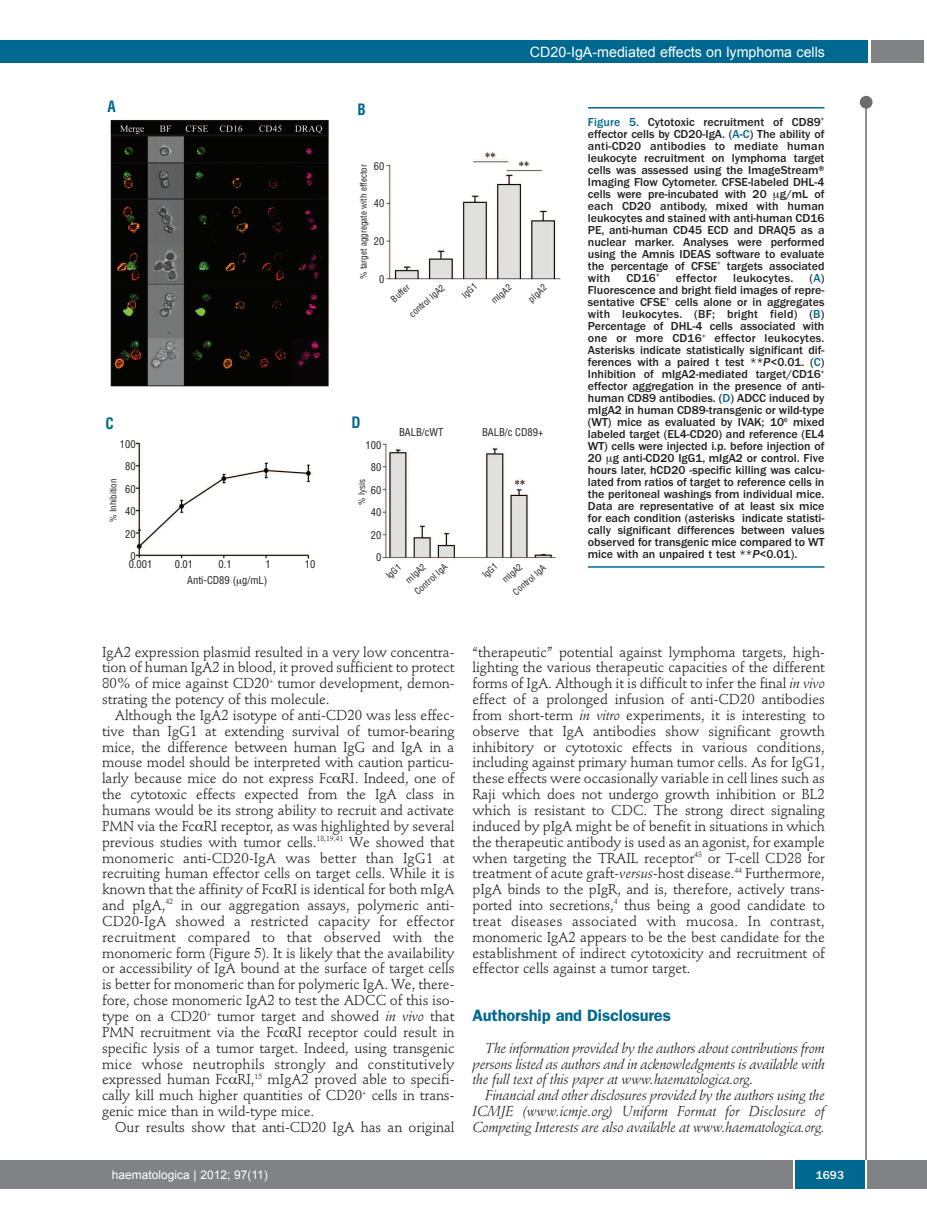
<style>
.page{position:relative;width:927px;height:1225px;background:#fff}
.page>*{position:absolute;margin:0;border:0;box-sizing:border-box;transform-origin:0 0}
.t1{font:600 16.5px "Franklin Gothic";letter-spacing:-.01em;color:#006991}
.t2{font:700 condensed 15.3px "Helvetica";color:#006991}
.t3{font:14.25px/15.9px "Stempel Schneidler";letter-spacing:-.005em;color:#231f20;text-align:justify}
.t4{font:italic 14.25px/15.9px "Stempel Schneidler";letter-spacing:-.015em;color:#231f20;text-align:justify}
.t5{font:14.25px "Arial";color:#fff}
.t6{font:500 12px/12px "Franklin Gothic";color:#231f20;text-align:justify}
.t7{font:12px "Arial";color:#fff}
.t8{font:500 12px "Franklin Gothic";letter-spacing:.02em;color:#231f20}
.t9{font:500 12px "Franklin Gothic";color:#fff}
.t10{font:condensed 10.5px/22.5px "Helvetica";color:#231f20;text-align:right}
.t11{font:condensed 9px "Helvetica";color:#231f20}
.s1{color:#006991}
.s2{font-style:italic}
</style>
<div class="page">
<div style="left:860px;top:96px;width:12px;height:13px;background:#6c6d70;border-radius:50%"></div>
<hr style="left:865px;top:98px;width:2px;height:1062px;background:#6c6d70">
<div style="left:871px;top:40px;width:52px;height:22px;background:#808285"></div>
<div style="left:18px;top:40px;width:849px;height:22px;background:#006991"></div>
<div style="left:17px;top:1160px;width:910px;height:28px;background:#808285"></div>
<div style="left:795px;top:1160px;width:70px;height:28px;background:#006991"></div>
<hr style="left:793px;top:1160px;width:2px;height:28px;background:#fff">
<hr style="left:865px;top:1160px;width:2px;height:28px;background:#fff">
<div style="left:0;top:40px;width:19px;height:22px;background:#006991"></div>
<div style="left:0;top:1160px;width:18px;height:28px;background:#808285"></div>
<img style="left:110px;top:119px;width:451px;height:441px">
<hr style="left:588px;top:107px;width:236px;height:2px;background:#006991">
<hr style="left:588px;top:566px;width:236px;height:2px;background:#006991">
<p class="t2" style="left:108px;top:98px;width:10px">A</p>
<p class="t2" style="left:358px;top:101px;width:10px">B</p>
<p class="t5" style="left:530px;top:44px;width:297px">CD20-IgA-mediated effects on lymphoma cells</p>
<p class="t10" style="left:374px;top:155px;width:12px">60</p>
<p class="t10" style="left:374px;top:193px;width:12px">40</p>
<p class="t10" style="left:374px;top:230px;width:12px">20</p>
<p class="t10" style="left:379px;top:268px;width:7px">0</p>
<p class="t11" style="left:358px;top:279px;width:116px;rotate:-90deg">% target aggregate with effector</p>
<p class="t11" style="left:407px;top:312px;width:45px;rotate:-42deg">control IgA2</p>
<p class="t11" style="left:460px;top:292px;width:18px;rotate:-42deg">IgG1</p>
<p class="t11" style="left:489px;top:298px;width:25px;rotate:-42deg">mIgA2</p>
<p class="t11" style="left:526px;top:296px;width:22px;rotate:-42deg">pIgA2</p>
<p class="t11" style="left:389px;top:296px;width:23px;rotate:-42deg">Buffer</p>
<p class="t2" style="left:106px;top:414px;width:10px">C</p>
<p class="t2" style="left:351px;top:414px;width:11px">D</p>
<p class="t10" style="left:399px;top:421px;width:46px">BALB/cWT</p>
<p class="t10" style="left:482px;top:421px;width:63px">BALB/c CD89+</p>
<p class="t10" style="left:120px;top:432px;width:17px">100<br>80<br>60<br>40<br>20<br>0</p>
<p class="t11" style="left:108px;top:522px;width:45px;rotate:-90deg">% Inhibition</p>
<p class="t10" style="left:129px;top:553px;width:25px">0.001</p>
<p class="t10" style="left:175px;top:553px;width:20px">0.01</p>
<p class="t10" style="left:219px;top:553px;width:15px">0.1</p>
<p class="t10" style="left:265px;top:553px;width:7px">1</p>
<p class="t10" style="left:305px;top:553px;width:12px">10</p>
<p class="t10" style="left:187px;top:569px;width:82px">Anti-CD89 ( g/mL)</p>
<p class="t10" style="left:365px;top:434px;width:17px">100<br>80<br>60<br>40<br>20<br>0</p>
<p class="t11" style="left:357px;top:505px;width:27px;rotate:-90deg">% lysis</p>
<p class="t11" style="left:404px;top:577px;width:25px;rotate:-42deg">mIgA2</p>
<p class="t11" style="left:500px;top:577px;width:25px;rotate:-42deg">mIgA2</p>
<p class="t11" style="left:413px;top:589px;width:42px;rotate:-42deg">Control IgA</p>
<p class="t11" style="left:511px;top:589px;width:42px;rotate:-42deg">Control IgA</p>
<p class="t11" style="left:384px;top:573px;width:18px;rotate:-42deg">IgG1</p>
<p class="t11" style="left:480px;top:572px;width:18px;rotate:-42deg">IgG1</p>
<p class="t6" style="left:588px;top:117px;width:238px"><span class="s1">Figure 5.</span> Cytotoxic recruitment of CD89<sup>+ </sup>effector cells by CD20-IgA. (<span class="s1">A</span>-<span class="s1">C</span>) The ability of anti-CD20 antibodies to mediate human leukocyte recruitment on lymphoma target cells was assessed using the ImageStream® Imaging Flow Cytometer. CFSE-labeled DHL-4 cells were pre-incubated with 20 g/mL of each CD20 antibody, mixed with human leukocytes and stained with anti-human CD16<br>PE, anti-human CD45 ECD and DRAQ5 as a nuclear marker. Analyses were performed using the Amnis IDEAS software to evaluate the percentage of CFSE<sup>+</sup> targets associated with</p>
<p class="t6" style="left:626px;top:273px;width:35px">CD16<sup>+</sup></p>
<p class="t8" style="left:676px;top:274px;width:43px">effector</p>
<p class="t8" style="left:733px;top:274px;width:62px">leukocytes.</p>
<p class="t6" style="left:588px;top:273px;width:238px;text-indent:222px">(<span class="s1">A</span>)<br>Fluorescence and bright field images of repre&shy;sentative CFSE<sup>+</sup> cells alone or in aggregates with leukocytes. (BF; bright field) (<span class="s1">B</span>)<br>Percentage of DHL-4 cells associated with one or more CD16<sup>+</sup> effector leukocytes.<br>Asterisks indicate statistically significant dif&shy;ferences with a paired t test **<span class="s2">P</span>&lt;0.01. (<span class="s1">C</span>)<br>Inhibition of mIgA2-mediated target/CD16<sup>+ </sup>effector aggregation in the presence of anti&shy;human CD89 antibodies. (<span class="s1">D</span>) ADCC induced by mIgA2 in human CD89-transgenic or wild-type (WT) mice as evaluated by IVAK; 10<sup>6</sup> mixed labeled target (EL4-CD20) and reference (EL4<br>WT) cells were injected i.p<span class="s2">.</span> before injection of 20 g anti-CD20 IgG1, mIgA2 or control. Five hours later, hCD20 -specific killing was calcu&shy;lated from ratios of target to reference cells in the peritoneal washings from individual mice.<br>Data are representative of at least six mice for each condition (asterisks indicate statisti&shy;cally significant differences between values observed for transgenic mice compared to WT mice with an unpaired t test **<span class="s2">P</span>&lt;0.01).</p>
<p class="t3" style="left:102px;top:645px;width:354px">IgA2 expression plasmid resulted in a very low concentra&shy;tion of human IgA2 in blood, it proved sufficient to protect 80% of mice against CD20<sup>+</sup> tumor development, demon&shy;strating the potency of this molecule.</p>
<p class="t3" style="left:102px;top:708px;width:354px;text-indent:13px">Although the IgA2 isotype of anti-CD20 was less effec&shy;tive than IgG1 at extending survival of tumor-bearing mice, the difference between human IgG and IgA in a mouse model should be interpreted with caution particu&shy;larly because mice do not express Fc RI. Indeed, one of the cytotoxic effects expected from the IgA class in humans would be its strong ability to recruit and activate PMN via the Fc RI receptor, as was highlighted by several previous studies with tumor cells.<sup>18,19,41</sup> We showed that monomeric anti-CD20-IgA was better than IgG1 at recruiting human effector cells on target cells. While it is known that the affinity of Fc RI is identical for both mIgA and pIgA,<sup>42</sup> in our aggregation assays, polymeric anti-CD20-IgA showed a restricted capacity for effector recruitment compared to that observed with the monomeric form (Figure 5). It is likely that the availability or accessibility of IgA bound at the surface of target cells is better for monomeric than for polymeric IgA. We, there&shy;fore, chose monomeric IgA2 to test the ADCC of this iso&shy;type on a CD20<sup>+</sup> tumor target and showed <span class="s2">in vivo</span> that PMN recruitment via the Fc RI receptor could result in specific lysis of a tumor target. Indeed, using transgenic mice whose neutrophils strongly and constitutively expressed human Fc RI,<sup>15</sup> mIgA2 proved able to specifi&shy;cally kill much higher quantities of CD20<sup>+</sup> cells in trans&shy;genic mice than in wild-type mice.</p>
<p class="t3" style="left:115px;top:1120px;width:341px">Our results show that anti-CD20 IgA has an original</p>
<p class="t3" style="left:472px;top:645px;width:354px">“therapeutic” potential against lymphoma targets, high&shy;lighting the various therapeutic capacities of the different forms of IgA. Although it is difficult to infer the final <span class="s2">in vivo </span>effect of a prolonged infusion of anti-CD20 antibodies from short-term <span class="s2">in vitro</span> experiments, it is interesting to observe that IgA antibodies show significant growth inhibitory or cytotoxic effects in various conditions, including against primary human tumor cells. As for IgG1, these effects were occasionally variable in cell lines such as Raji which does not undergo growth inhibition or BL2 which is resistant to CDC. The strong direct signaling induced by pIgA might be of benefit in situations in which the therapeutic antibody is used as an agonist, for example when targeting the TRAIL receptor<sup>43</sup> or T-cell CD28 for treatment of acute graft-<span class="s2">versus</span>-host disease.<sup>44</sup> Furthermore, pIgA binds to the pIgR, and is, therefore, actively trans&shy;ported into secretions,<sup>4</sup> thus being a good candidate to treat diseases associated with mucosa. In contrast, monomeric IgA2 appears to be the best candidate for the establishment of indirect cytotoxicity and recruitment of effector cells against a tumor target.</p>
<p class="t1" style="left:472px;top:1009px;width:200px">Authorship and Disclosures</p>
<p class="t4" style="left:472px;top:1041px;width:354px;text-indent:13px">The information provided by the authors about contributions from persons listed as authors and in acknowledgments is available with the full text of this paper at www.haematologica.org.</p>
<p class="t4" style="left:472px;top:1088px;width:354px;text-indent:13px">Financial and other disclosures provided by the authors using the ICMJE (www.icmje.org) Uniform Format for Disclosure of Competing Interests are also available at www.haematologica.org.</p>
<p class="t7" style="left:112px;top:1168px;width:158px">haematologica | 2012; 97(11)</p>
<p class="t9" style="left:816px;top:1171px;width:30px">1693</p>
</div>
